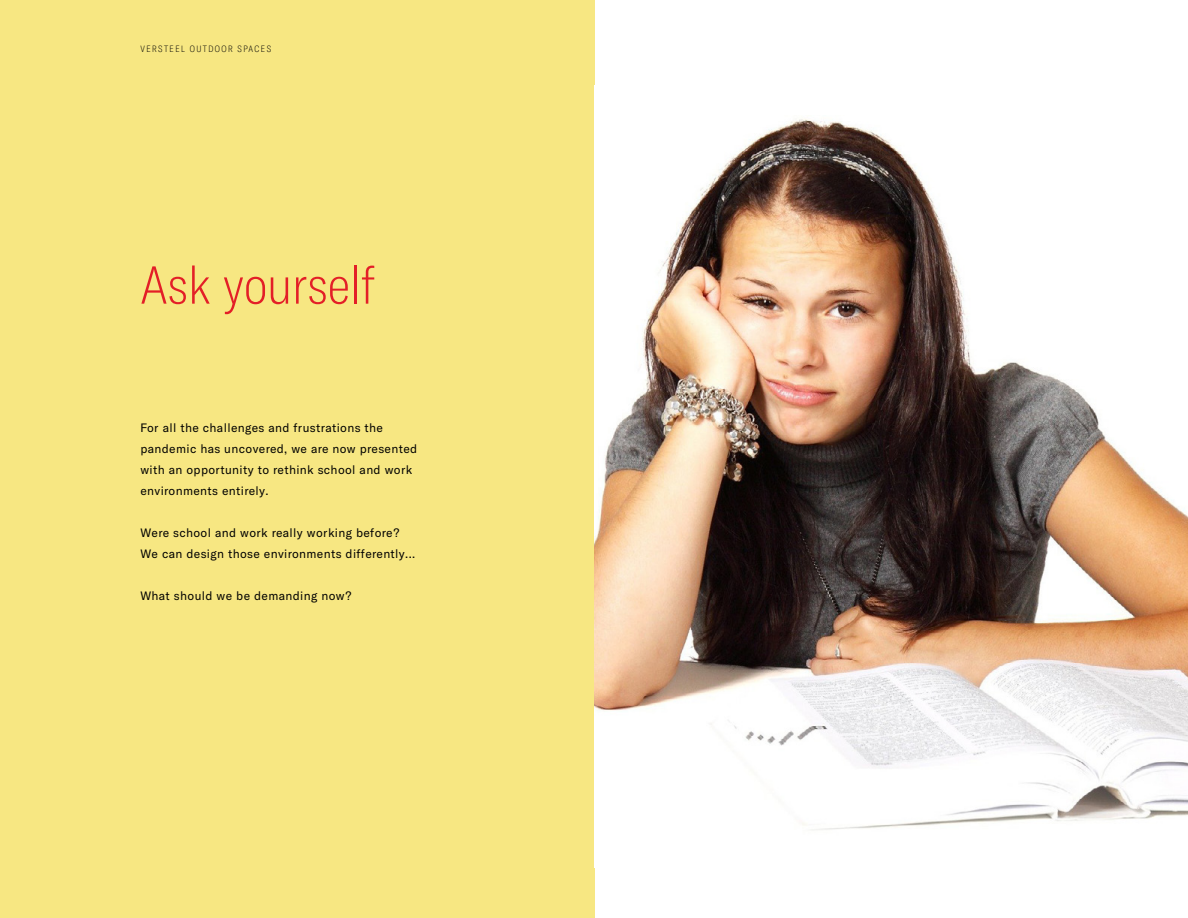
<style>
.page{position:relative;width:1188px;height:918px;background:#fff}
.page>*{position:absolute;margin:0;border:0;box-sizing:border-box;transform-origin:0 0}
.t1{font:100 condensed 52.5px "GT Americav 1";color:#e31f27}
.t2{font:12px/21px "GT Americav 1";letter-spacing:.03em;color:#000}
.t3{font:100 condensed 9px "GT Americav 1";letter-spacing:.16em;color:#000}
</style>
<div class="page">
<div style="left:0;top:0;width:594px;height:918px;background:#f7e782"></div>
<img style="left:594px;top:119px;width:594px;height:711px">
<p class="t3" style="left:140px;top:43px;width:132px">VERSTEEL OUTDOOR SPACES</p>
<h1 class="t1" style="left:140px;top:255px;width:236px">Ask yourself</h1>
<p class="t2" style="left:140px;top:417px;width:278px">For all the challenges and frustrations the pandemic has uncovered, we are now presented with an opportunity to rethink school and work environments entirely.</p>
<p class="t2" style="left:140px;top:522px;width:276px">Were school and work really working before?<br>We can design those environments differently...</p>
<p class="t2" style="left:140px;top:585px;width:213px">What should we be demanding now?</p>
</div>
